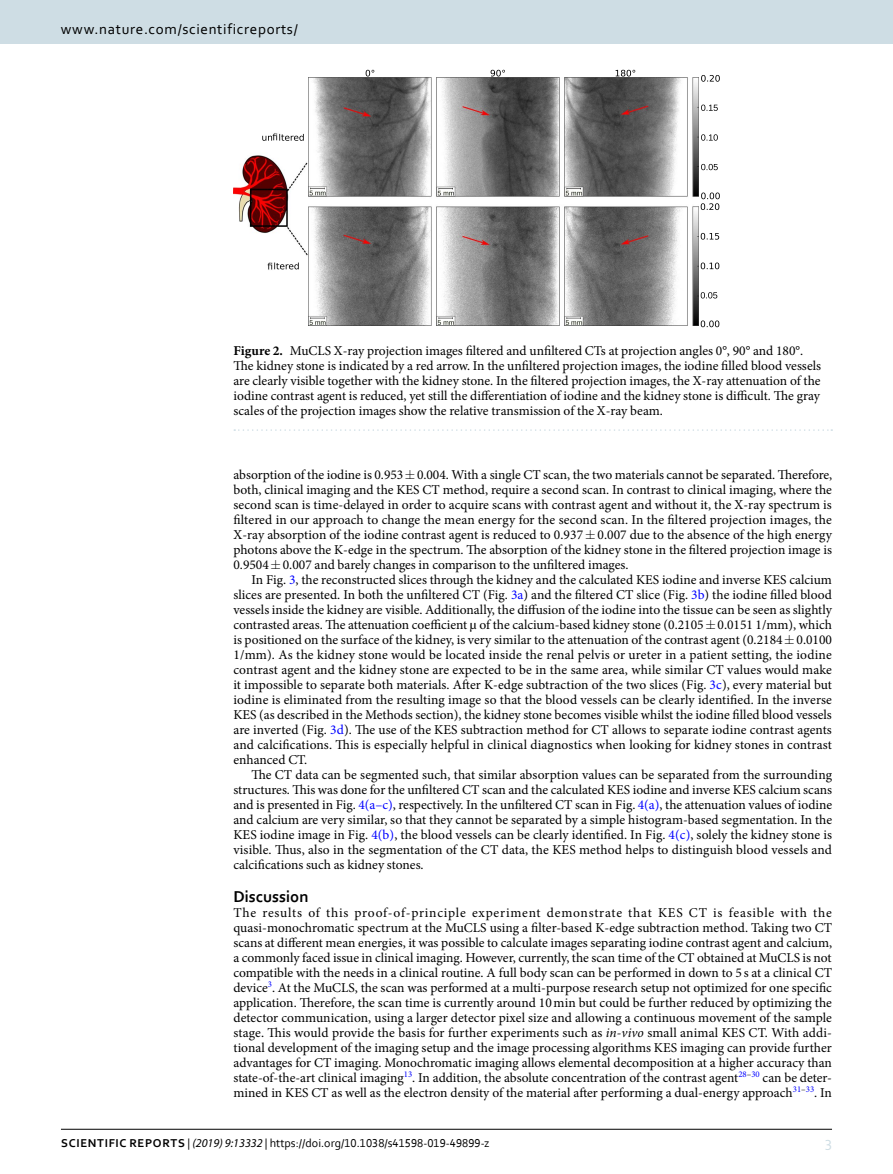
<style>
.page{position:relative;width:893px;height:1174px;background:#fff}
.page>*{position:absolute;margin:0;border:0;box-sizing:border-box;transform-origin:0 0}
.t1{font:700 16.5px "Corbel";color:#000}
.t2{font:15px "Corbel 2";letter-spacing:.045em;color:#000}
.t3{font:15px "Corbel 2";color:#cedde4}
.t4{font:13.5px/15px "Minion Pro";color:#000;text-align:justify}
.t5{font:12px "Corbel";color:#000}
.s1{font-weight:700}
.s2{color:#00f}
.s3{font-family:"STIX General"}
.s4{font-style:italic}
.s5{font-family:"Corbel Bold 2"}
.s6{font-family:"Corbel 2"}
.s7{font-family:"Myriad Pro";font-style:italic}
</style>
<div class="page">
<hr style="left:61px;top:1129px;width:771px;height:1px;background:#000">
<div style="left:0;top:0;width:893px;height:43px;background:#cedde4"></div>
<img style="left:233px;top:78px;width:465px;height:247px">
<svg style="left:262px;top:136px;width:10px;height:5px"></svg>
<svg style="left:279px;top:134px;width:25px;height:7px"></svg>
<svg style="left:274px;top:262px;width:25px;height:7px"></svg>
<svg style="left:701px;top:75px;width:19px;height:7px"></svg>
<svg style="left:701px;top:192px;width:19px;height:18px"></svg>
<svg style="left:701px;top:233px;width:18px;height:7px"></svg>
<svg style="left:701px;top:262px;width:18px;height:7px"></svg>
<svg style="left:701px;top:320px;width:18px;height:7px"></svg>
<svg style="left:366px;top:70px;width:269px;height:6px"></svg>
<svg style="left:701px;top:292px;width:16px;height:6px"></svg>
<svg style="left:701px;top:134px;width:17px;height:7px"></svg>
<svg style="left:701px;top:105px;width:17px;height:6px"></svg>
<svg style="left:701px;top:164px;width:17px;height:6px"></svg>
<svg style="left:234px;top:429px;width:598px;height:2px"></svg>
<p class="t2" style="left:61px;top:19px;width:238px">www.nature.com/scientificreports/</p>
<p class="t4" style="left:233px;top:343px;width:589px;text-align:left"><span class="s1">Figure 2.</span> MuCLS X-ray projection images filtered and unfiltered CTs at projection angles 0°, 90° and 180°.<br>The kidney stone is indicated by a red arrow. In the unfiltered projection images, the iodine filled blood vessels are clearly visible together with the kidney stone. In the filtered projection images, the X-ray attenuation of the iodine contrast agent is reduced, yet still the differentiation of iodine and the kidney stone is difficult. The gray scales of the projection images show the relative transmission of the X-ray beam.</p>
<p class="t4" style="left:233px;top:467px;width:600px">absorption of the iodine is 0.953 0.004. With a single CT scan, the two materials cannot be separated. Therefore, both, clinical imaging and the KES CT method, require a second scan. In contrast to clinical imaging, where the second scan is time-delayed in order to acquire scans with contrast agent and without it, the X-ray spectrum is filtered in our approach to change the mean energy for the second scan. In the filtered projection images, the X-ray absorption of the iodine contrast agent is reduced to 0.937 0.007 due to the absence of the high energy photons above the K-edge in the spectrum. The absorption of the kidney stone in the filtered projection image is 0.9504 0.007 and barely changes in comparison to the unfiltered images.</p>
<p class="t4" style="left:233px;top:572px;width:600px;text-indent:18px">In Fig. <span class="s2">3</span>, the reconstructed slices through the kidney and the calculated KES iodine and inverse KES calcium slices are presented. In both the unfiltered CT (Fig. <span class="s2">3a</span>) and the filtered CT slice (Fig. <span class="s2">3b</span>) the iodine filled blood vessels inside the kidney are visible. Additionally, the diffusion of the iodine into the tissue can be seen as slightly contrasted areas. The attenuation coefficient <span class="s3">µ</span> of the calcium-based kidney stone (0.2105 0.0151 1/mm), which is positioned on the surface of the kidney, is very similar to the attenuation of the contrast agent (0.2184 0.0100<br>1/mm). As the kidney stone would be located inside the renal pelvis or ureter in a patient setting, the iodine contrast agent and the kidney stone are expected to be in the same area, while similar CT values would make it impossible to separate both materials. After K-edge subtraction of the two slices (Fig. <span class="s2">3c</span>), every material but iodine is eliminated from the resulting image so that the blood vessels can be clearly identified. In the inverse KES (as described in the Methods section), the kidney stone becomes visible whilst the iodine filled blood vessels are inverted (Fig. <span class="s2">3d</span>). The use of the KES subtraction method for CT allows to separate iodine contrast agents and calcifications. This is especially helpful in clinical diagnostics when looking for kidney stones in contrast enhanced CT.</p>
<p class="t4" style="left:233px;top:767px;width:600px;text-indent:18px">The CT data can be segmented such, that similar absorption values can be separated from the surrounding structures. This was done for the unfiltered CT scan and the calculated KES iodine and inverse KES calcium scans and is presented in Fig. <span class="s2">4(a–c)</span>, respectively. In the unfiltered CT scan in Fig. <span class="s2">4(a)</span>, the attenuation values of iodine and calcium are very similar, so that they cannot be separated by a simple histogram-based segmentation. In the KES iodine image in Fig. <span class="s2">4(b)</span>, the blood vessels can be clearly identified. In Fig. <span class="s2">4(c)</span>, solely the kidney stone is visible. Thus, also in the segmentation of the CT data, the KES method helps to distinguish blood vessels and calcifications such as kidney stones.</p>
<p class="t1" style="left:233px;top:886px;width:77px">Discussion</p>
<p class="t4" style="left:233px;top:905px;width:600px">The results of this proof-of-principle experiment demonstrate that KES CT is feasible with the quasi-monochromatic spectrum at the MuCLS using a filter-based K-edge subtraction method. Taking two CT scans at different mean energies, it was possible to calculate images separating iodine contrast agent and calcium, a commonly faced issue in clinical imaging. However, currently, the scan time of the CT obtained at MuCLS is not compatible with the needs in a clinical routine. A full body scan can be performed in down to 5 s at a clinical CT device<sup>3</sup>. At the MuCLS, the scan was performed at a multi-purpose research setup not optimized for one specific application. Therefore, the scan time is currently around 10min but could be further reduced by optimizing the detector communication, using a larger detector pixel size and allowing a continuous movement of the sample stage. This would provide the basis for further experiments such as <span class="s4">in-vivo</span> small animal KES CT. With addi&shy;tional development of the imaging setup and the image processing algorithms KES imaging can provide further advantages for CT imaging. Monochromatic imaging allows elemental decomposition at a higher accuracy than state-of-the-art clinical imaging<sup>13</sup>. In addition, the absolute concentration of the contrast agent<sup>28</sup><sup>–</sup><sup>30</sup> can be deter&shy;mined in KES CT as well as the electron density of the material after performing a dual-energy approach<sup>31</sup><sup>–</sup><sup>33</sup>. In</p>
<p class="t5" style="left:61px;top:1135px;width:430px"><span class="s5">SCIENTIFIC REPORTS</span> <span class="s6">|</span> <span class="s7">(2019) 9:13332</span> <span class="s6">|</span> https://doi.org/10.1038/s41598-019-49899-z</p>
<p class="t3" style="left:825px;top:1132px;width:8px">3</p>
</div>
